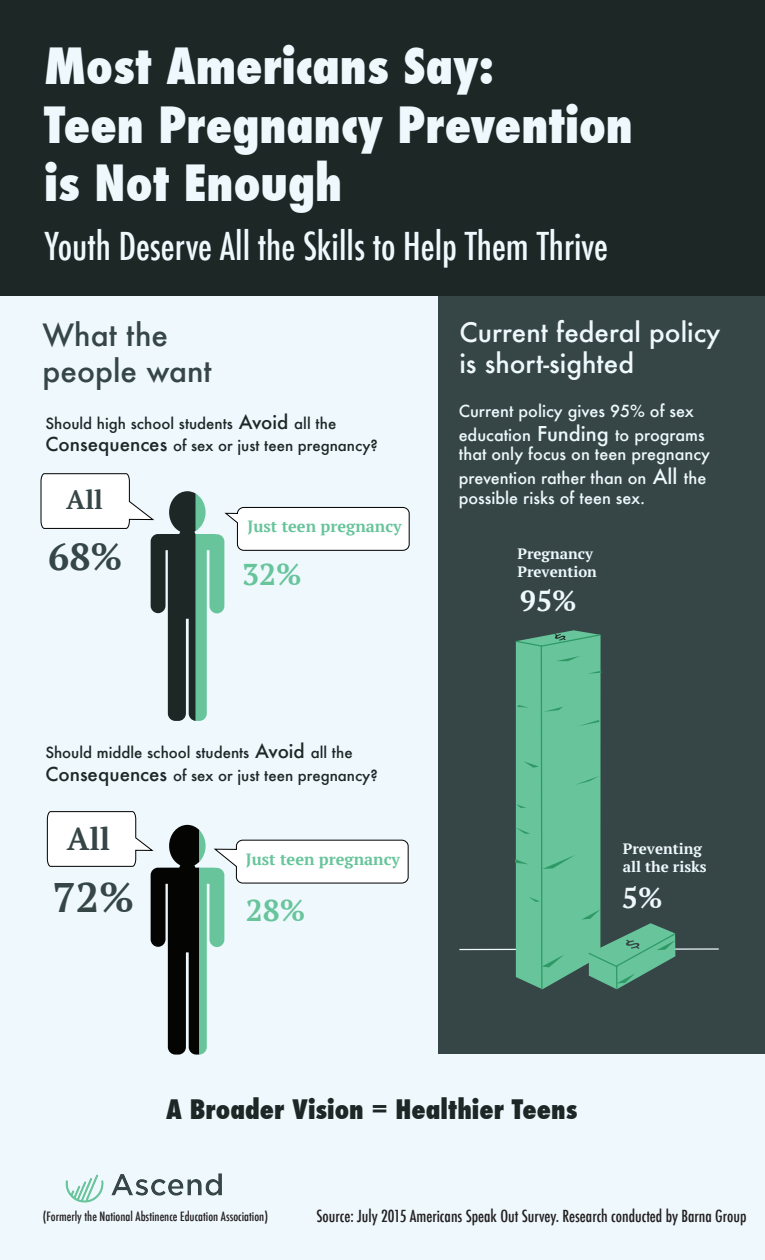
<style>
.page{position:relative;width:765px;height:1260px;background:#fff}
.page>*{position:absolute;margin:0;border:0;box-sizing:border-box;transform-origin:0 0}
.t1{font:800 condensed 48.75px/58.5px "Futura";color:#eef8fd}
.t2{font:700 41.25px "PT Serif";color:#364646}
.t3{font:500 condensed 37.5px "Futura";color:#eef8fd}
.t4{font:700 37.5px "PT Serif";color:#364646}
.t5{font:700 31.25px "PT Serif";color:#364646}
.t6{font:500 30px/36px "Futura";color:#364646}
.t7{font:700 30px "PT Serif";color:#67c49b}
.t8{font:700 28.75px "PT Serif";color:#eef8fd}
.t9{font:500 26.25px/31.5px "Futura";color:#eef8fd}
.t10{font:800 condensed 26.25px "Futura";color:#1c2726}
.t11{font:700 26.25px "PT Serif";color:#364646}
.t12{font:500 16.25px/24px "Futura";color:#eef8fd}
.t13{font:500 condensed 16.25px "Futura";color:#231f20}
.t14{font:700 16.25px "PT Serif";color:#67c49b}
.t15{font:500 15px/22.5px "Futura";color:#1c2726}
.t16{font:700 15px/18px "PT Serif";color:#eef8fd}
.t17{font:500 condensed 12.5px "Futura";color:#231f20}
.s1{font-size:18.75px}
.s2{font-size:20px}
</style>
<div class="page">
<div style="left:0;top:263px;width:765px;height:997px;background:#eef8fd"></div>
<div style="left:237px;top:507px;width:172px;height:43px;background:#fff;border-radius:6px"></div>
<div style="left:237px;top:507px;width:173px;height:44px;border:1px solid #040503;border-radius:6px"></div>
<div style="left:438px;top:256px;width:327px;height:798px;background:#364646"></div>
<div style="left:0;top:0;width:765px;height:296px;background:#1c2726"></div>
<svg style="left:459px;top:630px;width:260px;height:360px"></svg>
<img style="left:65px;top:1173px;width:157px;height:30px">
<svg style="left:40px;top:473px;width:184px;height:248px"></svg>
<svg style="left:46px;top:811px;width:363px;height:244px"></svg>
<h1 class="t1" style="left:44px;top:37px;width:590px">Most Americans Say:<br>Teen Pregnancy Prevention is Not Enough</h1>
<h3 class="t3" style="left:45px;top:224px;width:565px">Youth Deserve All the Skills to Help Them Thrive</h3>
<h3 class="t6" style="left:42px;top:316px;width:171px">What the people want</h3>
<h3 class="t9" style="left:459px;top:316px;width:263px">Current federal policy is short-sighted</h3>
<p class="t15" style="left:45px;top:412px;width:334px">Should high school students <span class="s1">Avoid</span> all the<br><span class="s1">Consequences</span> of sex or just teen pregnancy?</p>
<h3 class="t11" style="left:66px;top:482px;width:38px">All</h3>
<h3 class="t4" style="left:48px;top:532px;width:76px">68%</h3>
<p class="t14" style="left:248px;top:515px;width:156px">Just teen pregnancy</p>
<h3 class="t7" style="left:242px;top:554px;width:61px">32%</h3>
<p class="t15" style="left:45px;top:741px;width:334px">Should middle school students <span class="s1">Avoid</span> all the<br><span class="s1">Consequences</span> of sex or just teen pregnancy?</p>
<h3 class="t5" style="left:67px;top:818px;width:45px">All</h3>
<h2 class="t2" style="left:52px;top:870px;width:83px">72%</h2>
<p class="t14" style="left:246px;top:848px;width:156px">Just teen pregnancy</p>
<h3 class="t7" style="left:246px;top:890px;width:61px">28%</h3>
<p class="t12" style="left:459px;top:399px;width:248px">Current policy gives 95% of sex education <span class="s2">Funding</span> to programs</p>
<p class="t12" style="left:459px;top:442px;width:253px">that only focus on teen pregnancy prevention rather than on <span class="s2">All</span> the</p>
<p class="t12" style="left:459px;top:486px;width:188px">possible risks of teen sex.</p>
<p class="t16" style="left:517px;top:544px;width:81px">Pregnancy<br>Prevention</p>
<h3 class="t8" style="left:520px;top:582px;width:58px">95%</h3>
<p class="t16" style="left:623px;top:839px;width:85px">Preventing all the risks</p>
<h3 class="t8" style="left:622px;top:879px;width:42px">5%</h3>
<h3 class="t10" style="left:166px;top:1092px;width:413px">A Broader Vision = Healthier Teens</h3>
<p class="t17" style="left:43px;top:1209px;width:227px">(Formerly the National Abstinence Education Association)</p>
<p class="t13" style="left:317px;top:1206px;width:431px">Source: July 2015 Americans Speak Out Survey. Research conducted by Barna Group</p>
</div>
